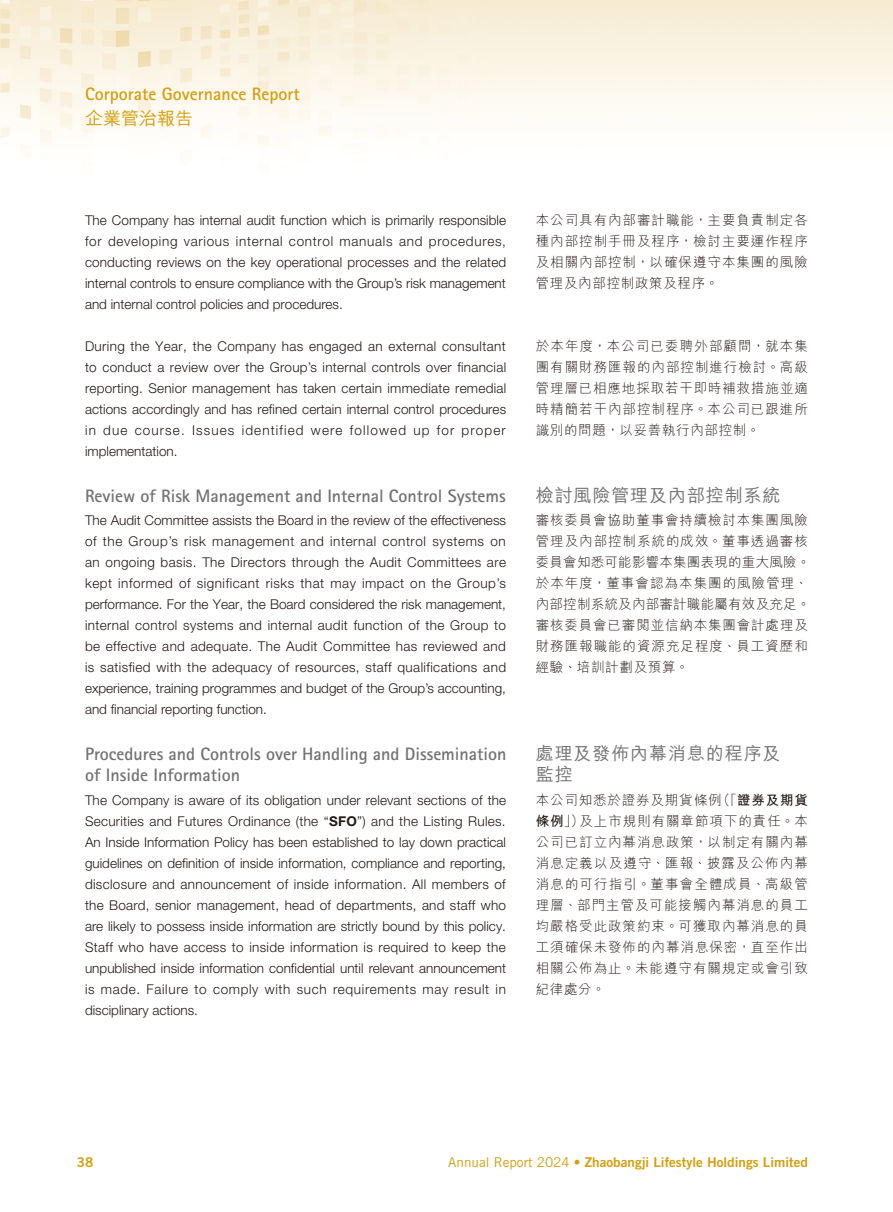
<style>
.page{position:relative;width:893px;height:1212px;background:#fff}
.page>*{position:absolute;margin:0;border:0;box-sizing:border-box;transform-origin:0 0}
.t1{font:700 18px/21px "Rotis Sans Serif Std";color:#727272}
.t2{font:500 18px/21px "M Hei HK";letter-spacing:.05em;color:#727272}
.t3{font:700 18px "Rotis Sans Serif Std";color:#d39f0e}
.t4{font:500 18px "M Hei HK";color:#d39f0e}
.t5{font:300 13.5px/21px "Helvetica Neue LT Std";color:#231916;text-align:justify}
.t6{font:300 13.5px/21px "M Hei HK";letter-spacing:.07em;color:#231916;text-align:justify}
.t7{font:13.5px "Trade Gothic LT Std Bd 2";color:#d39f0e}
.s1{font-weight:700}
.s2{font-family:"Trade Gothic LT Std"}
</style>
<div class="page">
<img style="left:0;top:0;width:893px;height:154px">
<h1 class="t3" style="left:85px;top:83px;width:216px">Corporate Governance Report</h1>
<h1 class="t4" style="left:85px;top:105px;width:109px">企業管治報告</h1>
<p class="t5" style="left:85px;top:209px;width:423px">The Company has internal audit function which is primarily responsible for developing various internal control manuals and procedures, conducting reviews on the key operational processes and the related internal controls to ensure compliance with the Group’s risk management and internal control policies and procedures.</p>
<p class="t5" style="left:85px;top:335px;width:423px">During the Year, the Company has engaged an external consultant to conduct a review over the Group’s internal controls over financial reporting. Senior management has taken certain immediate remedial actions accordingly and has refined certain internal control procedures in due course. Issues identified were followed up for proper implementation.</p>
<h1 class="t1" style="left:85px;top:485px;width:422px">Review of Risk Management and Internal Control Systems</h1>
<p class="t5" style="left:85px;top:509px;width:423px">The Audit Committee assists the Board in the review of the effectiveness of the Group’s risk management and internal control systems on an ongoing basis. The Directors through the Audit Committees are kept informed of significant risks that may impact on the Group’s performance. For the Year, the Board considered the risk management, internal control systems and internal audit function of the Group to be effective and adequate. The Audit Committee has reviewed and is satisfied with the adequacy of resources, staff qualifications and experience, training programmes and budget of the Group’s accounting, and financial reporting function.</p>
<h1 class="t1" style="left:85px;top:743px;width:423px">Procedures and Controls over Handling and Dissemination of Inside Information</h1>
<p class="t5" style="left:85px;top:789px;width:423px">The Company is aware of its obligation under relevant sections of the Securities and Futures Ordinance (the “<span class="s1">SFO</span>”) and the Listing Rules.<br>An Inside Information Policy has been established to lay down practical guidelines on definition of inside information, compliance and reporting, disclosure and announcement of inside information. All members of the Board, senior management, head of departments, and staff who are likely to possess inside information are strictly bound by this policy.<br>Staff who have access to inside information is required to keep the unpublished inside information confidential until relevant announcement is made. Failure to comply with such requirements may result in disciplinary actions.</p>
<p class="t6" style="left:536px;top:209px;width:274px">本公司具有內部審計職能，主要負責制定各種內部控制手冊及程序，檢討主要運作程序及相關內部控制，以確保遵守本集團的風險管理及內部控制政策及程序。</p>
<p class="t6" style="left:536px;top:335px;width:274px">於本年度，本公司已委聘外部顧問，就本集團有關財務匯報的內部控制進行檢討。高級管理層已相應地採取若干即時補救措施並適時精簡若干內部控制程序。本公司已跟進所識別的問題，以妥善執行內部控制。</p>
<h1 class="t2" style="left:536px;top:483px;width:246px">檢討風險管理及內部控制系統</h1>
<p class="t6" style="left:536px;top:509px;width:276px;text-align:left">審核委員會協助董事會持續檢討本集團風險管理及內部控制系統的成效。董事透過審核委員會知悉可能影響本集團表現的重大風險。於本年度，董事會認為本集團的風險管理、內部控制系統及內部審計職能屬有效及充足。審核委員會已審閱並信納本集團會計處理及財務匯報職能的資源充足程度、員工資歷和經驗、培訓計劃及預算。</p>
<h1 class="t2" style="left:536px;top:741px;width:246px">處理及發佈內幕消息的程序及監控</h1>
<p class="t6" style="left:536px;top:789px;width:274px">本公司知悉於證券及期貨條例（「<span class="s1">證券及期貨條例</span>」）及上市規則有關章節項下的責任。本公司已訂立內幕消息政策，以制定有關內幕消息定義以及遵守、匯報、披露及公佈內幕消息的可行指引。董事會全體成員、高級管理層、部門主管及可能接觸內幕消息的員工均嚴格受此政策約束。可獲取內幕消息的員工須確保未發佈的內幕消息保密，直至作出相關公佈為止。未能遵守有關規定或會引致紀律處分。</p>
<p class="t7" style="left:77px;top:1154px;width:18px">38</p>
<p class="t7" style="left:448px;top:1154px;width:361px"><span class="s2">Annual Report 2024</span> • Zhaobangji Lifestyle Holdings Limited</p>
</div>
